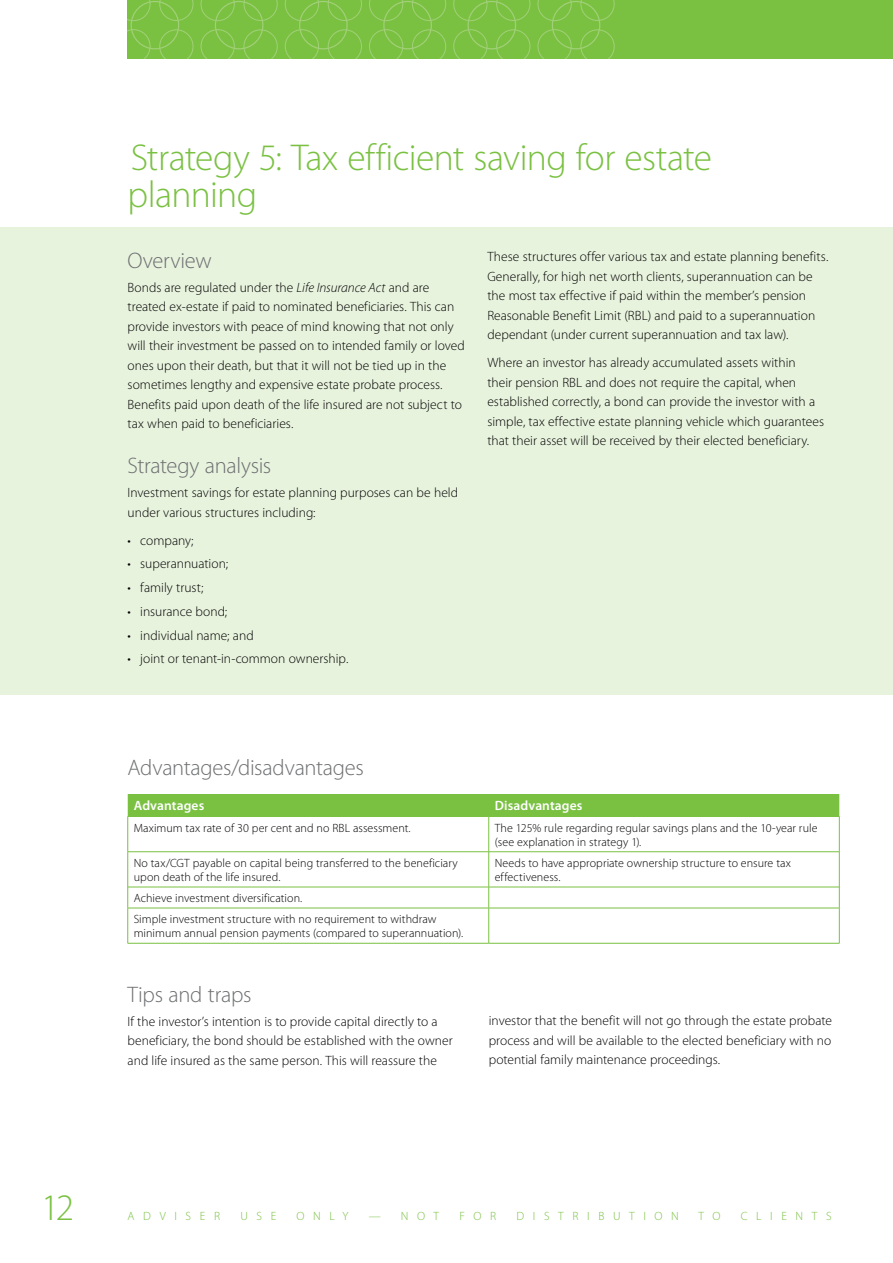
<style>
.page{position:relative;width:893px;height:1263px;background:#fff}
.page>*{position:absolute;margin:0;border:0;box-sizing:border-box;transform-origin:0 0}
.t1{font:300 37.5px/37.5px "Myriad Pro";letter-spacing:-.015em;color:#7ac142}
.t2{font:300 22.5px "Myriad Pro";letter-spacing:-.01em;color:#6d6f71}
.t3{font:300 13.5px/19.5px "Myriad Pro";color:#000}
.t4{font:600 13.5px "Myriad Pro";letter-spacing:.01em;color:#fff}
.t5{font:300 12px/14.2px "Myriad Pro";letter-spacing:.005em;color:#000}
.t6{font:300 12px "Myriad Pro";letter-spacing:.72em;color:#7ac142}
.s1{font-style:italic}
</style>
<div class="page">
<div style="left:128px;top:0;width:765px;height:58px;background:#7ac142"></div>
<svg style="left:128px;top:0;width:66px;height:58px"></svg>
<svg style="left:200px;top:0;width:78px;height:58px"></svg>
<svg style="left:285px;top:0;width:77px;height:58px"></svg>
<svg style="left:369px;top:0;width:77px;height:58px"></svg>
<svg style="left:453px;top:0;width:78px;height:58px"></svg>
<svg style="left:537px;top:0;width:78px;height:58px"></svg>
<div style="left:0;top:227px;width:893px;height:467px;background:#e8f3de"></div>
<div style="left:128px;top:794px;width:711px;height:22px;background:#7ac142"></div>
<hr style="left:128px;top:816px;width:361px;height:1px;background:#7ac142">
<hr style="left:489px;top:816px;width:350px;height:1px;background:#7ac142">
<hr style="left:488px;top:817px;width:1px;height:34px;background:#7ac142">
<hr style="left:128px;top:851px;width:361px;height:1px;background:#7ac142">
<hr style="left:489px;top:851px;width:350px;height:1px;background:#7ac142">
<hr style="left:488px;top:852px;width:1px;height:35px;background:#7ac142">
<hr style="left:128px;top:887px;width:361px;height:1px;background:#7ac142">
<hr style="left:489px;top:887px;width:350px;height:1px;background:#7ac142">
<svg style="left:488px;top:887px;width:1px;height:21px"></svg>
<hr style="left:488px;top:908px;width:1px;height:35px;background:#7ac142">
<hr style="left:128px;top:908px;width:361px;height:1px;background:#7ac142">
<hr style="left:489px;top:908px;width:350px;height:1px;background:#7ac142">
<hr style="left:128px;top:943px;width:361px;height:1px;background:#7ac142">
<hr style="left:489px;top:943px;width:350px;height:1px;background:#7ac142">
<hr style="left:127px;top:817px;width:1px;height:35px;background:#7ac142">
<hr style="left:839px;top:817px;width:1px;height:35px;background:#7ac142">
<hr style="left:127px;top:852px;width:1px;height:35px;background:#7ac142">
<hr style="left:839px;top:852px;width:1px;height:35px;background:#7ac142">
<svg style="left:127px;top:887px;width:1px;height:21px"></svg>
<svg style="left:839px;top:887px;width:1px;height:21px"></svg>
<hr style="left:127px;top:908px;width:1px;height:35px;background:#7ac142">
<hr style="left:839px;top:908px;width:1px;height:35px;background:#7ac142">
<h1 class="t1" style="left:41px;top:1189px;width:31px">12</h1>
<h1 class="t1" style="left:128px;top:139px;width:586px">Strategy 5: Tax efficient saving for estate planning</h1>
<h2 class="t2" style="left:128px;top:248px;width:86px">Overview</h2>
<p class="t3" style="left:128px;top:277px;width:339px">Bonds are regulated under the <span class="s1">Life Insurance Act</span> and are treated ex-estate if paid to nominated beneficiaries. This can provide investors with peace of mind knowing that not only will their investment be passed on to intended family or loved ones upon their death, but that it will not be tied up in the sometimes lengthy and expensive estate probate process.<br>Benefits paid upon death of the life insured are not subject to tax when paid to beneficiaries.</p>
<h2 class="t2" style="left:128px;top:453px;width:145px">Strategy analysis</h2>
<p class="t3" style="left:128px;top:483px;width:332px">Investment savings for estate planning purposes can be held under various structures including:</p>
<p class="t3" style="left:128px;top:530px;width:68px">• company;</p>
<p class="t3" style="left:128px;top:554px;width:102px">• superannuation;</p>
<p class="t3" style="left:128px;top:578px;width:77px">• family trust;</p>
<p class="t3" style="left:128px;top:602px;width:101px">• insurance bond;</p>
<p class="t3" style="left:128px;top:625px;width:128px">• individual name; and</p>
<p class="t3" style="left:128px;top:649px;width:222px">• joint or tenant-in-common ownership.</p>
<p class="t3" style="left:487px;top:247px;width:342px">These structures offer various tax and estate planning benefits.<br>Generally, for high net worth clients, superannuation can be the most tax effective if paid within the member’s pension Reasonable Benefit Limit (RBL) and paid to a superannuation dependant (under current superannuation and tax law).</p>
<p class="t3" style="left:487px;top:353px;width:338px">Where an investor has already accumulated assets within<br>their pension RBL and does not require the capital, when established correctly, a bond can provide the investor with a simple, tax effective estate planning vehicle which guarantees that their asset will be received by their elected beneficiary.</p>
<h2 class="t2" style="left:128px;top:755px;width:238px">Advantages/disadvantages</h2>
<p class="t4" style="left:134px;top:798px;width:72px">Advantages</p>
<p class="t4" style="left:495px;top:798px;width:89px">Disadvantages</p>
<p class="t5" style="left:134px;top:820px;width:278px">Maximum tax rate of 30 per cent and no RBL assessment.</p>
<p class="t5" style="left:495px;top:820px;width:324px">The 125% rule regarding regular savings plans and the 10-year rule (see explanation in strategy 1).</p>
<p class="t5" style="left:134px;top:856px;width:325px">No tax/CGT payable on capital being transferred to the beneficiary upon death of the life insured.</p>
<p class="t5" style="left:495px;top:856px;width:298px">Needs to have appropriate ownership structure to ensure tax effectiveness.</p>
<p class="t5" style="left:134px;top:888px;width:304px;line-height:21px">Achieve investment diversification.<br>Simple investment structure with no requirement to withdraw</p>
<p class="t5" style="left:134px;top:926px;width:331px">minimum annual pension payments (compared to superannuation).</p>
<h2 class="t2" style="left:128px;top:982px;width:125px">Tips and traps</h2>
<p class="t3" style="left:128px;top:1012px;width:327px">If the investor’s intention is to provide capital directly to a beneficiary, the bond should be established with the owner and life insured as the same person. This will reassure the</p>
<p class="t3" style="left:489px;top:1011px;width:345px;text-align:justify">investor that the benefit will not go through the estate probate process and will be available to the elected beneficiary with no potential family maintenance proceedings.</p>
<p class="t6" style="left:128px;top:1210px;width:94px">ADVISER</p>
<p class="t6" style="left:240px;top:1210px;width:37px">USE</p>
<p class="t6" style="left:296px;top:1210px;width:54px">ONLY</p>
<p class="t6" style="left:369px;top:1210px;width:72px">— NOT</p>
<p class="t6" style="left:459px;top:1210px;width:38px">FOR</p>
<p class="t6" style="left:516px;top:1210px;width:164px">DISTRIBUTION</p>
<p class="t6" style="left:699px;top:1210px;width:23px">T O</p>
<p class="t6" style="left:741px;top:1210px;width:92px">CLIENTS</p>
</div>
